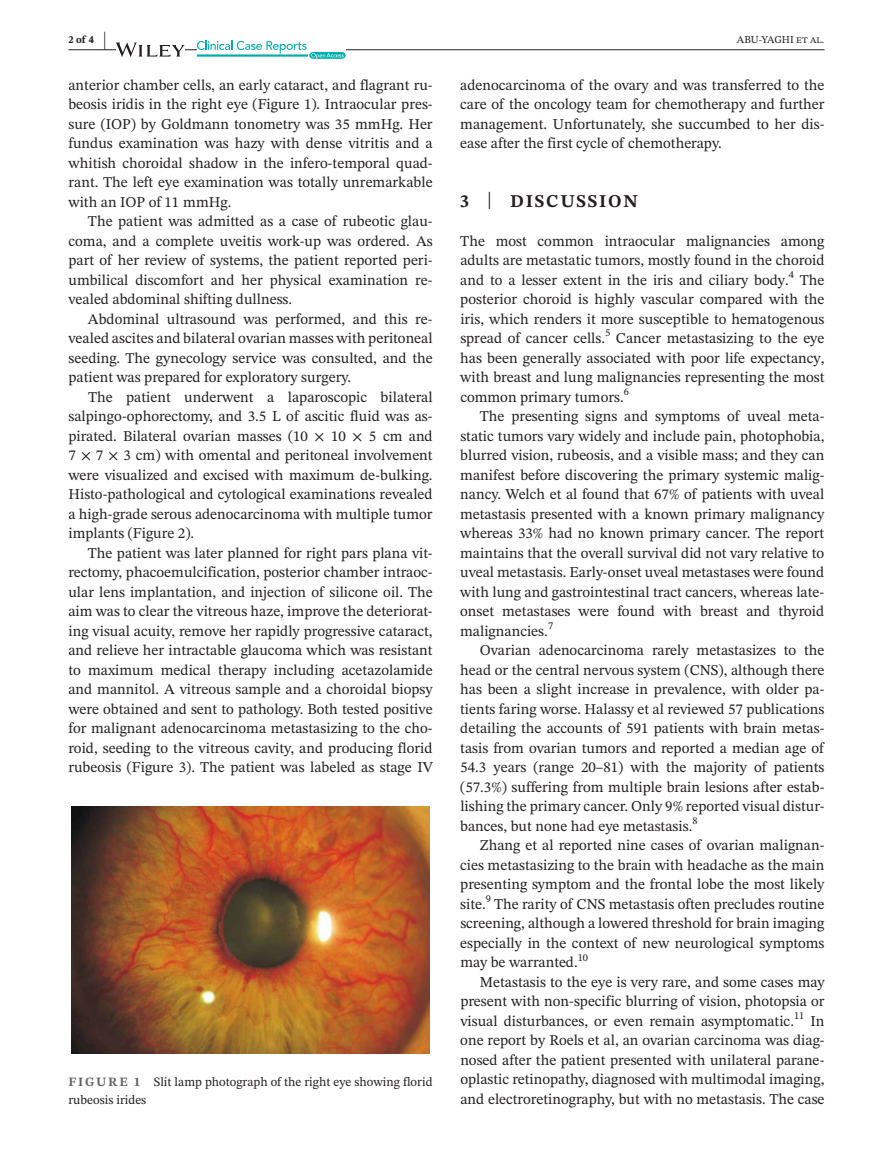
<style>
.page{position:relative;width:893px;height:1174px;background:#fff}
.page>*{position:absolute;margin:0;border:0;box-sizing:border-box;transform-origin:0 0}
.t1{font:700 18px "STIX Two Text";letter-spacing:.1em;color:#231f20}
.t2{font:15px/19.5px "STIX Two Text";color:#231f20;text-align:justify}
.t3{font:12.75px/18px "STIX Two Text";color:#231f20}
.t4{font:10.5px "STIX Two Text";color:#231f20}
.t5{font:700 10.5px "STIX Two Text";color:#231f20}
.s1{font-size:21px}
.s2{font-weight:400;font-size:23.7px}
.s3{font-weight:700;color:#636366}
</style>
<div class="page">
<hr style="left:68px;top:49px;width:756px;height:1px;background:#231f20">
<svg style="left:116px;top:43px;width:69px;height:14px"></svg>
<svg style="left:197px;top:41px;width:149px;height:18px"></svg>
<div style="left:68px;top:806px;width:365px;height:247px;background:linear-gradient(to bottom,#fff,#fff)"></div>
<img style="left:72px;top:806px;width:357px;height:247px">
<p class="t5" style="left:68px;top:32px;width:39px">2 of 4 <span class="s1">|</span></p>
<p class="t4" style="left:737px;top:32px;width:89px">ABU--YAGHI et al.</p>
<p class="t2" style="left:68px;top:75px;width:366px">anterior chamber cells, an early cataract, and flagrant ru&shy;beosis iridis in the right eye (Figure 1). Intraocular pres&shy;sure (IOP) by Goldmann tonometry was 35 mmHg. Her fundus examination was hazy with dense vitritis and a whitish choroidal shadow in the infero-temporal quad&shy;rant. The left eye examination was totally unremarkable with an IOP of 11 mmHg.</p>
<p class="t2" style="left:68px;top:211px;width:366px;text-indent:19px">The patient was admitted as a case of rubeotic glau&shy;coma, and a complete uveitis work-up was ordered. As part of her review of systems, the patient reported peri&shy;umbilical discomfort and her physical examination re&shy;vealed abdominal shifting dullness.</p>
<p class="t2" style="left:68px;top:309px;width:366px;text-indent:19px">Abdominal ultrasound was performed, and this re&shy;vealed ascites and bilateral ovarian masses with peritoneal seeding. The gynecology service was consulted, and the patient was prepared for exploratory surgery.</p>
<p class="t2" style="left:68px;top:387px;width:366px;text-indent:20px">The patient underwent a laparoscopic bilateral salpingo-ophorectomy, and 3.5 L of ascitic fluid was as&shy;pirated. Bilateral ovarian masses (10 × 10 × 5 cm and 7 × 7 × 3 cm) with omental and peritoneal involvement were visualized and excised with maximum de-bulking.<br>Histo-pathological and cytological examinations revealed a high-grade serous adenocarcinoma with multiple tumor implants (Figure 2).</p>
<p class="t2" style="left:68px;top:543px;width:366px;text-indent:20px">The patient was later planned for right pars plana vit&shy;rectomy, phacoemulcification, posterior chamber intraoc&shy;ular lens implantation, and injection of silicone oil. The aim was to clear the vitreous haze, improve the deteriorat&shy;ing visual acuity, remove her rapidly progressive cataract, and relieve her intractable glaucoma which was resistant to maximum medical therapy including acetazolamide and mannitol. A vitreous sample and a choroidal biopsy were obtained and sent to pathology. Both tested positive for malignant adenocarcinoma metastasizing to the cho&shy;roid, seeding to the vitreous cavity, and producing florid rubeosis (Figure 3). The patient was labeled as stage IV</p>
<p class="t2" style="left:460px;top:75px;width:366px">adenocarcinoma of the ovary and was transferred to the care of the oncology team for chemotherapy and further management. Unfortunately, she succumbed to her dis&shy;ease after the first cycle of chemotherapy.</p>
<p class="t1" style="left:460px;top:188px;width:179px">3 <span class="s2">|</span> DISCUSSION</p>
<p class="t2" style="left:460px;top:231px;width:366px">The most common intraocular malignancies among adults are metastatic tumors, mostly found in the choroid and to a lesser extent in the iris and ciliary body.</p>
<p class="t4" style="left:789px;top:267px;width:7px">4</p>
<p class="t2" style="left:460px;top:270px;width:366px;text-indent:340px">The posterior choroid is highly vascular compared with the iris, which renders it more susceptible to hematogenous spread of cancer cells.</p>
<p class="t4" style="left:605px;top:325px;width:7px">5</p>
<p class="t2" style="left:460px;top:328px;width:366px;text-indent:156px">Cancer metastasizing to the eye has been generally associated with poor life expectancy, with breast and lung malignancies representing the most common primary tumors.</p>
<p class="t4" style="left:624px;top:384px;width:7px">6</p>
<p class="t2" style="left:460px;top:406px;width:366px;text-indent:20px">The presenting signs and symptoms of uveal meta&shy;static tumors vary widely and include pain, photophobia, blurred vision, rubeosis, and a visible mass; and they can manifest before discovering the primary systemic malig&shy;nancy. Welch et al found that 67% of patients with uveal metastasis presented with a known primary malignancy whereas 33% had no known primary cancer. The report maintains that the overall survival did not vary relative to uveal metastasis. Early-onset uveal metastases were found with lung and gastrointestinal tract cancers, whereas late&shy;onset metastases were found with breast and thyroid malignancies.</p>
<p class="t4" style="left:548px;top:618px;width:7px">7</p>
<p class="t2" style="left:460px;top:640px;width:366px;text-indent:20px">Ovarian adenocarcinoma rarely metastasizes to the head or the central nervous system (CNS), although there has been a slight increase in prevalence, with older pa&shy;tients faring worse. Halassy et al reviewed 57 publications detailing the accounts of 591 patients with brain metas&shy;tasis from ovarian tumors and reported a median age of 54.3 years (range 20–81) with the majority of patients (57.3%) suffering from multiple brain lesions after estab&shy;lishing the primary cancer. Only 9% reported visual distur&shy;bances, but none had eye metastasis.</p>
<p class="t4" style="left:692px;top:813px;width:7px">8</p>
<p class="t2" style="left:460px;top:835px;width:366px;text-indent:20px">Zhang et al reported nine cases of ovarian malignan&shy;cies metastasizing to the brain with headache as the main presenting symptom and the frontal lobe the most likely site.</p>
<p class="t4" style="left:486px;top:891px;width:7px">9</p>
<p class="t2" style="left:460px;top:894px;width:366px;text-indent:34px">The rarity of CNS metastasis often precludes routine screening, although a lowered threshold for brain imaging especially in the context of new neurological symptoms may be warranted.</p>
<p class="t4" style="left:578px;top:949px;width:12px">10</p>
<p class="t2" style="left:460px;top:972px;width:366px;text-indent:19px">Metastasis to the eye is very rare, and some cases may present with non-specific blurring of vision, photopsia or visual disturbances, or even remain asymptomatic.</p>
<p class="t4" style="left:794px;top:1008px;width:12px">11</p>
<p class="t2" style="left:460px;top:1011px;width:366px;text-indent:350px">In one report by Roels et al, an ovarian carcinoma was diag&shy;nosed after the patient presented with unilateral parane&shy;oplastic retinopathy, diagnosed with multimodal imaging, and electroretinography, but with no metastasis. The case</p>
<p class="t3" style="left:68px;top:1072px;width:366px"><span class="s3">FIGURE 1</span> Slit lamp photograph of the right eye showing florid rubeosis irides</p>
</div>
